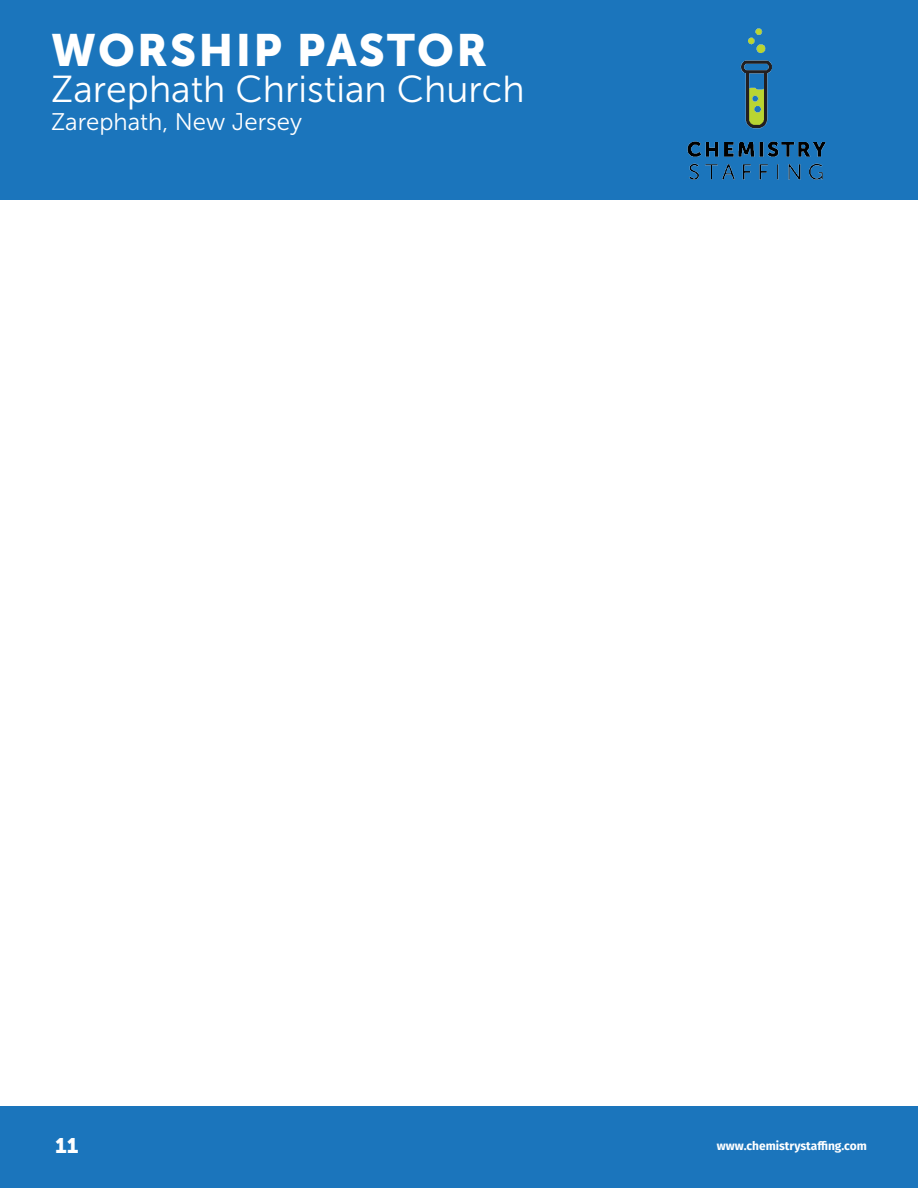
<style>
.page{position:relative;width:918px;height:1188px;background:#fff}
.page>*{position:absolute;margin:0;border:0;box-sizing:border-box;transform-origin:0 0}
.t1{font:45px "Museo Sans 900";letter-spacing:.05em;color:#fff}
.t2{font:37.5px "Museo Sans 300";color:#fff}
.t3{font:24px "Museo Sans 300";color:#fff}
.t4{font:21px "Museo Sans 900";color:#fff}
.t5{font:700 12px "Fira Sans";color:#fff}
</style>
<div class="page">
<div style="left:0;top:1107px;width:918px;height:81px;background:#1b75bc"></div>
<div style="left:0;top:0;width:918px;height:200px;background:#1b75bc"></div>
<img style="left:633px;top:0;width:234px;height:193px">
<h1 class="t1" style="left:51px;top:25px;width:438px">WORSHIP PASTOR</h1>
<h2 class="t2" style="left:51px;top:69px;width:475px">Zarephath Christian Church</h2>
<h3 class="t3" style="left:51px;top:109px;width:253px">Zarephath, New Jersey</h3>
<h3 class="t4" style="left:55px;top:1133px;width:25px">11</h3>
<p class="t5" style="left:717px;top:1135px;width:151px">www.chemistrystaffing.com</p>
</div>
